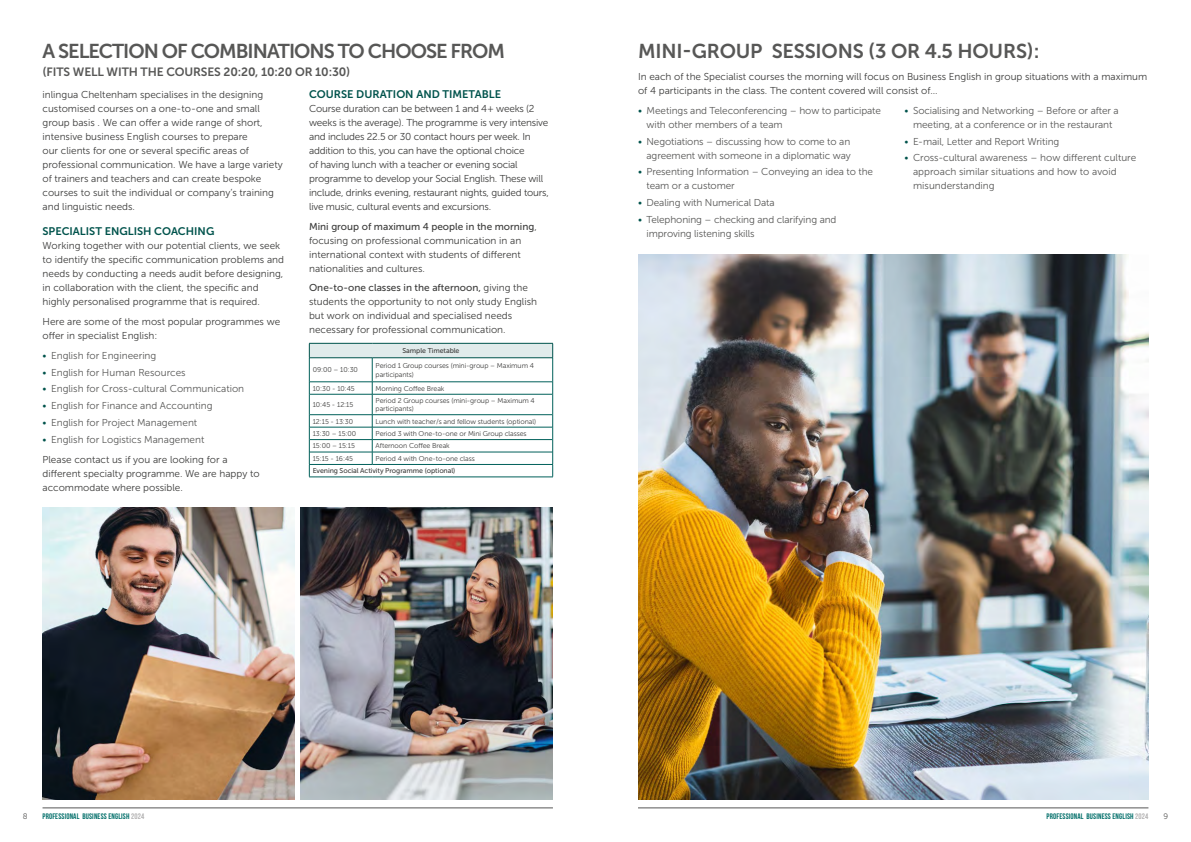
<style>
.page{position:relative;width:1191px;height:842px;background:#fff}
.page>*{position:absolute;margin:0;border:0;box-sizing:border-box;transform-origin:0 0}
.t1{font:20px "Museo Sans 700";letter-spacing:-.05em;color:#575756}
.t2{font:20px "Museo Sans 700";letter-spacing:-.01em;color:#575756}
.t3{font:12px "Museo Sans 700";letter-spacing:-.01em;color:#575756}
.t4{font:11px "Museo Sans 700";color:#00534c}
.t5{font:10px/14px "Museo Sans 300";color:#3c3c3b}
.t6{font:10px/14px "Museo Sans 300";letter-spacing:-.01em;color:#575756}
.t7{font:10px/14px "Museo Sans 300";letter-spacing:-.02em;color:#3c3c3b}
.t8{font:10px "Museo Sans 500";color:#3c3c3b}
.t9{font:8px "Bebas Neue";letter-spacing:.02em;color:#006e69}
.t10{font:8px "Museo Sans 300";color:#575756}
.t11{font:7px/8.4px "Museo Sans 300";letter-spacing:-.01em;color:#3c3c3b}
.t12{font:7px "Museo Sans 500";letter-spacing:-.01em;color:#3c3c3b}
.s1{color:#00534c}
.s2{color:#575756}
.s3{font-family:"Museo Sans 300"}
.s4{color:#b3b2b2}
</style>
<div class="page">
<hr style="left:43px;top:807px;width:510px;height:1px;background:#575756">
<hr style="left:638px;top:807px;width:510px;height:1px;background:#575756">
<hr style="left:309px;top:343px;width:63px;height:1px;background:#00534c">
<hr style="left:372px;top:343px;width:181px;height:1px;background:#00534c">
<svg style="left:309px;top:344px;width:244px;height:133px"></svg>
<hr style="left:309px;top:477px;width:63px;height:1px;background:#00605a">
<hr style="left:372px;top:477px;width:181px;height:1px;background:#00605a">
<img style="left:43px;top:507px;width:252px;height:292px">
<img style="left:300px;top:507px;width:253px;height:292px">
<img style="left:638px;top:254px;width:510px;height:545px">
<h1 class="t1" style="left:43px;top:39px;width:464px">A SELECTION OF COMBINATIONS TO CHOOSE FROM</h1>
<p class="t3" style="left:43px;top:65px;width:309px">(FITS WELL WITH THE COURSES 20:20, 10:20 OR 10:30)</p>
<p class="t5" style="left:43px;top:88px;width:242px">inlingua Cheltenham specialises in the designing customised courses on a one-to-one and small group basis . We can offer a wide range of short, intensive business English courses to prepare<br>our clients for one or several specific areas of professional communication. We have a large variety of trainers and teachers and can create bespoke courses to suit the individual or company’s training and linguistic needs.</p>
<p class="t4" style="left:43px;top:225px;width:173px">SPECIALIST ENGLISH COACHING</p>
<p class="t5" style="left:43px;top:239px;width:243px">Working together with our potential clients, we seek to identify the specific communication problems and needs by conducting a needs audit before designing, in collaboration with the client, the specific and highly personalised programme that is required.</p>
<p class="t5" style="left:43px;top:315px;width:239px">Here are some of the most popular programmes we offer in specialist English:</p>
<p class="t6" style="left:43px;top:348px;width:115px"><span class="s1">•</span> English for Engineering</p>
<p class="t6" style="left:43px;top:365px;width:145px"><span class="s1">•</span> English for Human Resources</p>
<p class="t6" style="left:43px;top:382px;width:203px"><span class="s1">•</span> English for Cross-cultural Communication</p>
<p class="t6" style="left:43px;top:399px;width:171px"><span class="s1">•</span> English for Finance and Accounting</p>
<p class="t6" style="left:43px;top:416px;width:156px"><span class="s1">•</span> English for Project Management</p>
<p class="t5" style="left:43px;top:430px;width:186px;line-height:19.7px"><span class="s1">•</span> <span class="s2">English for Logistics Management<br></span>Please contact us if you are looking for a</p>
<p class="t5" style="left:43px;top:466px;width:219px">different specialty programme. We are happy to accommodate where possible.</p>
<p class="t4" style="left:309px;top:88px;width:193px">COURSE DURATION AND TIMETABLE</p>
<p class="t7" style="left:309px;top:102px;width:241px">Course duration can be between 1 and 4+ weeks (2 weeks is the average). The programme is very intensive and includes 22.5 or 30 contact hours per week. In addition to this, you can have the optional choice<br>of having lunch with a teacher or evening social programme to develop your Social English. These will include, drinks evening, restaurant nights, guided tours, live music, cultural events and excursions.</p>
<p class="t8" style="left:309px;top:221px;width:229px">Mini group of maximum 4 people in the morning<span class="s3">,</span></p>
<p class="t5" style="left:309px;top:233px;width:214px;text-align:justify">focusing on professional communication in an international context with students of different nationalities and cultures.</p>
<p class="t8" style="left:309px;top:282px;width:220px">One-to-one classes in the afternoon, <span class="s3">giving the</span></p>
<p class="t5" style="left:309px;top:295px;width:229px">students the opportunity to not only study English but work on individual and specialised needs necessary for professional communication.</p>
<p class="t12" style="left:402px;top:347px;width:58px">Sample Timetable</p>
<p class="t11" style="left:313px;top:366px;width:47px">09:00 – 10:30</p>
<p class="t11" style="left:376px;top:362px;width:160px">Period 1 Group courses (mini-group – Maximum 4 participants)</p>
<p class="t11" style="left:313px;top:384px;width:44px">10:30 - 10:45</p>
<p class="t11" style="left:376px;top:384px;width:70px">Morning Coffee Break</p>
<p class="t11" style="left:313px;top:400px;width:42px">10:45 - 12:15</p>
<p class="t11" style="left:376px;top:396px;width:161px">Period 2 Group courses (mini-group – Maximum 4 participants)</p>
<p class="t11" style="left:313px;top:417px;width:42px">12:15 - 13:30</p>
<p class="t11" style="left:376px;top:417px;width:162px">Lunch with teacher/s and fellow students (optional)</p>
<p class="t11" style="left:313px;top:429px;width:45px">13:30 – 15:00</p>
<p class="t11" style="left:376px;top:429px;width:153px">Period 3 with One-to-one or Mini Group classes</p>
<p class="t11" style="left:313px;top:442px;width:44px">15:00 – 15:15</p>
<p class="t11" style="left:376px;top:442px;width:76px">Afternoon Coffee Break</p>
<p class="t11" style="left:313px;top:454px;width:42px">15:15 - 16:45</p>
<p class="t11" style="left:376px;top:454px;width:101px">Period 4 with One-to-one class</p>
<p class="t12" style="left:313px;top:467px;width:144px">Evening Social Activity Programme (optional)</p>
<h1 class="t2" style="left:638px;top:39px;width:403px">MINI-GROUP SESSIONS (3 OR 4.5 HOURS):</h1>
<p class="t5" style="left:638px;top:70px;width:511px">In each of the Specialist courses the morning will focus on Business English in group situations with a maximum of 4 participants in the class. The content covered will consist of…</p>
<p class="t6" style="left:646px;top:103px;width:236px;text-indent:-8px"><span class="s1">•</span> Meetings and Teleconferencing – how to participate with other members of a team</p>
<p class="t6" style="left:638px;top:134px;width:214px;text-align:right"><span class="s1">•</span> Negotiations – discussing how to come to an agreement with someone in a diplomatic way</p>
<p class="t6" style="left:646px;top:165px;width:228px;text-indent:-8px"><span class="s1">•</span> Presenting Information – Conveying an idea to the team or a customer</p>
<p class="t6" style="left:638px;top:196px;width:138px"><span class="s1">•</span> Dealing with Numerical Data</p>
<p class="t6" style="left:646px;top:213px;width:191px;text-indent:-8px"><span class="s1">•</span> Telephoning – checking and clarifying and improving listening skills</p>
<p class="t6" style="left:904px;top:103px;width:216px;text-align:center"><span class="s1">•</span> Socialising and Networking – Before or after a meeting, at a conference or in the restaurant</p>
<p class="t6" style="left:904px;top:134px;width:156px"><span class="s1">•</span> E-mail, Letter and Report Writing</p>
<p class="t6" style="left:913px;top:151px;width:225px;text-indent:-8px"><span class="s1">•</span> Cross-cultural awareness – how different culture approach similar situations and how to avoid misunderstanding</p>
<p class="t10" style="left:23px;top:812px;width:6px">8</p>
<p class="t9" style="left:43px;top:812px;width:103px">PROFESSIONAL BUSINESS ENGLISH <span class="s4">2024</span></p>
<p class="t9" style="left:1046px;top:812px;width:103px">PROFESSIONAL BUSINESS ENGLISH <span class="s4">2024</span></p>
<p class="t10" style="left:1163px;top:812px;width:6px">9</p>
</div>
